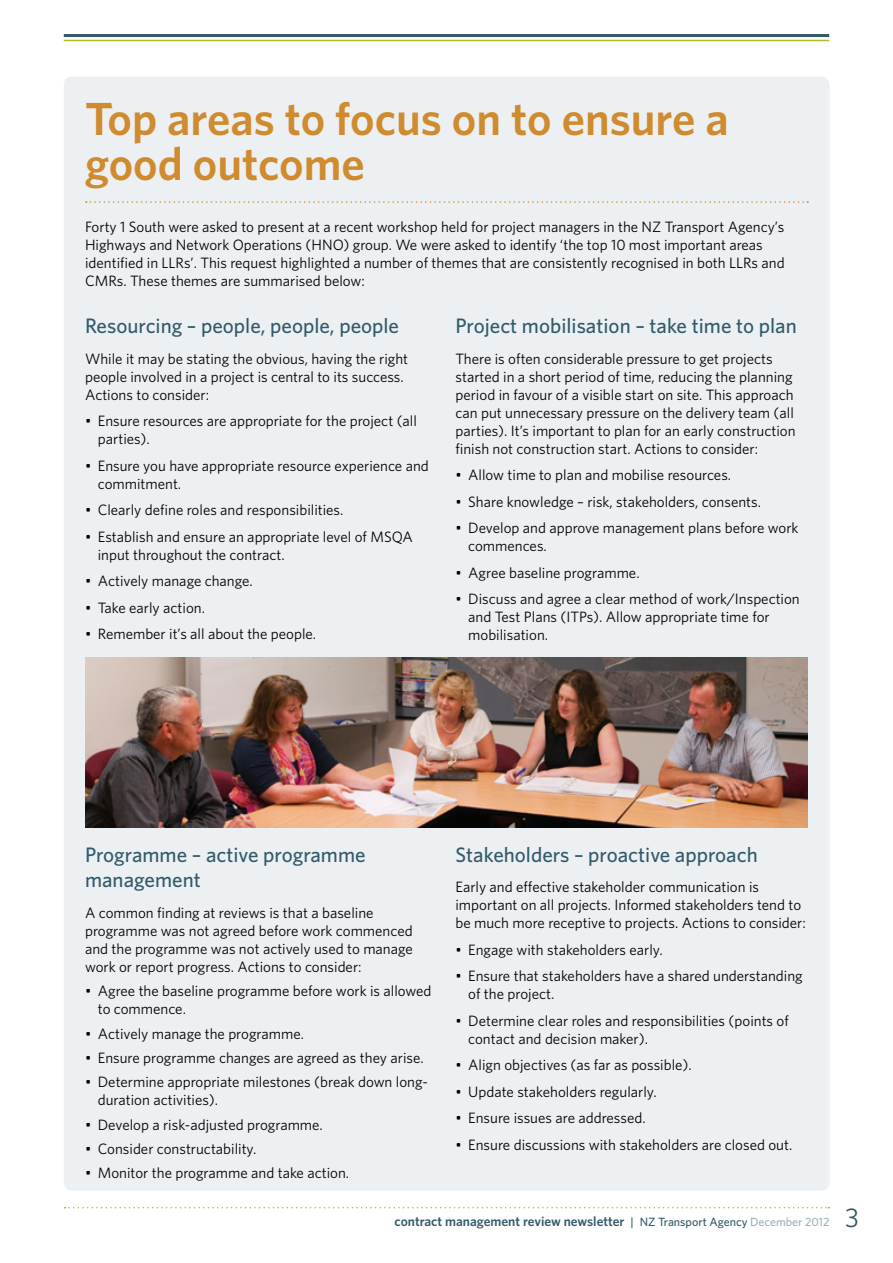
<style>
.page{position:relative;width:893px;height:1263px;background:#fff}
.page>*{position:absolute;margin:0;border:0;box-sizing:border-box;transform-origin:0 0}
.t1{font:600 46.5px/45px "Whitney";color:#cf8b2d}
.t2{font:27px "Whitney";color:#335a6a}
.t3{font:500 21px/25.5px "Whitney";color:#335a6a}
.t4{font:15px/18px "Whitney";color:#000}
.t5{font:600 13.5px "Whitney";color:#335a6a}
.s1{font-weight:500;font-size:12px}
.s2{font-weight:500;font-size:12px;color:#9cb0bb}
</style>
<div class="page">
<svg style="left:65px;top:1207px;width:764px;height:1px"></svg>
<hr style="left:64px;top:40px;width:765px;height:1px;background:#afbe24">
<hr style="left:64px;top:34px;width:765px;height:3px;background:#335a6a">
<div style="left:64px;top:77px;width:766px;height:1114px;background:#ecf0f3;border-radius:9px"></div>
<svg style="left:86px;top:201px;width:722px;height:2px"></svg>
<img style="left:85px;top:657px;width:723px;height:170px">
<h1 class="t1" style="left:85px;top:95px;width:645px">Top areas to focus on to ensure a good outcome</h1>
<p class="t4" style="left:85px;top:217px;width:701px">Forty 1 South were asked to present at a recent workshop held for project managers in the NZ Transport Agency’s Highways and Network Operations (HNO) group. We were asked to identify ‘the top 10 most important areas identified in LLRs’. This request highlighted a number of themes that are consistently recognised in both LLRs and CMRs. These themes are summarised below:</p>
<h3 class="t3" style="left:85px;top:312px;width:316px">Resourcing – people, people, people</h3>
<p class="t4" style="left:85px;top:349px;width:325px">While it may be stating the obvious, having the right people involved in a project is central to its success.<br>Actions to consider:</p>
<p class="t4" style="left:98px;top:411px;width:321px;text-indent:-13px">• Ensure resources are appropriate for the project (all parties).</p>
<p class="t4" style="left:98px;top:456px;width:333px;text-indent:-13px">• Ensure you have appropriate resource experience and commitment.</p>
<p class="t4" style="left:85px;top:500px;width:260px">• Clearly define roles and responsibilities.</p>
<p class="t4" style="left:98px;top:527px;width:317px;text-indent:-13px">• Establish and ensure an appropriate level of MSQA input throughout the contract.</p>
<p class="t4" style="left:85px;top:571px;width:169px">• Actively manage change.</p>
<p class="t4" style="left:85px;top:598px;width:121px">• Take early action.</p>
<p class="t4" style="left:85px;top:624px;width:233px">• Remember it’s all about the people.</p>
<h3 class="t3" style="left:455px;top:312px;width:343px">Project mobilisation – take time to plan</h3>
<p class="t4" style="left:455px;top:349px;width:342px">There is often considerable pressure to get projects started in a short period of time, reducing the planning period in favour of a visible start on site. This approach can put unnecessary pressure on the delivery team (all parties). It’s important to plan for an early construction finish not construction start. Actions to consider:</p>
<p class="t4" style="left:455px;top:465px;width:277px">• Allow time to plan and mobilise resources.</p>
<p class="t4" style="left:455px;top:492px;width:307px">• Share knowledge – risk, stakeholders, consents.</p>
<p class="t4" style="left:468px;top:518px;width:332px;text-indent:-13px">• Develop and approve management plans before work commences.</p>
<p class="t4" style="left:455px;top:563px;width:186px">• Agree baseline programme.</p>
<p class="t4" style="left:468px;top:589px;width:333px;text-indent:-13px">• Discuss and agree a clear method of work/Inspection and Test Plans (ITPs). Allow appropriate time for mobilisation.</p>
<h3 class="t3" style="left:85px;top:841px;width:282px">Programme – active programme management</h3>
<p class="t4" style="left:85px;top:903px;width:329px">A common finding at reviews is that a baseline programme was not agreed before work commenced and the programme was not actively used to manage work or report progress. Actions to consider:</p>
<p class="t4" style="left:98px;top:981px;width:335px;text-indent:-13px">• Agree the baseline programme before work is allowed to commence.</p>
<p class="t4" style="left:85px;top:1024px;width:220px">• Actively manage the programme.</p>
<p class="t4" style="left:85px;top:1048px;width:340px">• Ensure programme changes are agreed as they arise.</p>
<p class="t4" style="left:98px;top:1073px;width:332px;text-indent:-13px">• Determine appropriate milestones (break down long&shy;duration activities).</p>
<p class="t4" style="left:85px;top:1115px;width:239px">• Develop a risk-adjusted programme.</p>
<p class="t4" style="left:85px;top:1139px;width:173px">• Consider constructability.</p>
<p class="t4" style="left:85px;top:1164px;width:266px">• Monitor the programme and take action.</p>
<h3 class="t3" style="left:455px;top:841px;width:304px">Stakeholders – proactive approach</h3>
<p class="t4" style="left:455px;top:878px;width:352px">Early and effective stakeholder communication is important on all projects. Informed stakeholders tend to be much more receptive to projects. Actions to consider:</p>
<p class="t4" style="left:455px;top:940px;width:209px">• Engage with stakeholders early.</p>
<p class="t4" style="left:468px;top:967px;width:336px;text-indent:-13px">• Ensure that stakeholders have a shared understanding of the project.</p>
<p class="t4" style="left:468px;top:1011px;width:322px;text-indent:-13px">• Determine clear roles and responsibilities (points of contact and decision maker).</p>
<p class="t4" style="left:455px;top:1056px;width:238px">• Align objectives (as far as possible).</p>
<p class="t4" style="left:455px;top:1082px;width:203px">• Update stakeholders regularly.</p>
<p class="t4" style="left:455px;top:1109px;width:192px">• Ensure issues are addressed.</p>
<p class="t4" style="left:455px;top:1135px;width:338px">• Ensure discussions with stakeholders are closed out.</p>
<p class="t5" style="left:395px;top:1212px;width:436px">contract management review newsletter <span class="s1">| NZ Transport Agency</span> <span class="s2">December 2012</span></p>
<h2 class="t2" style="left:845px;top:1199px;width:15px">3</h2>
</div>
